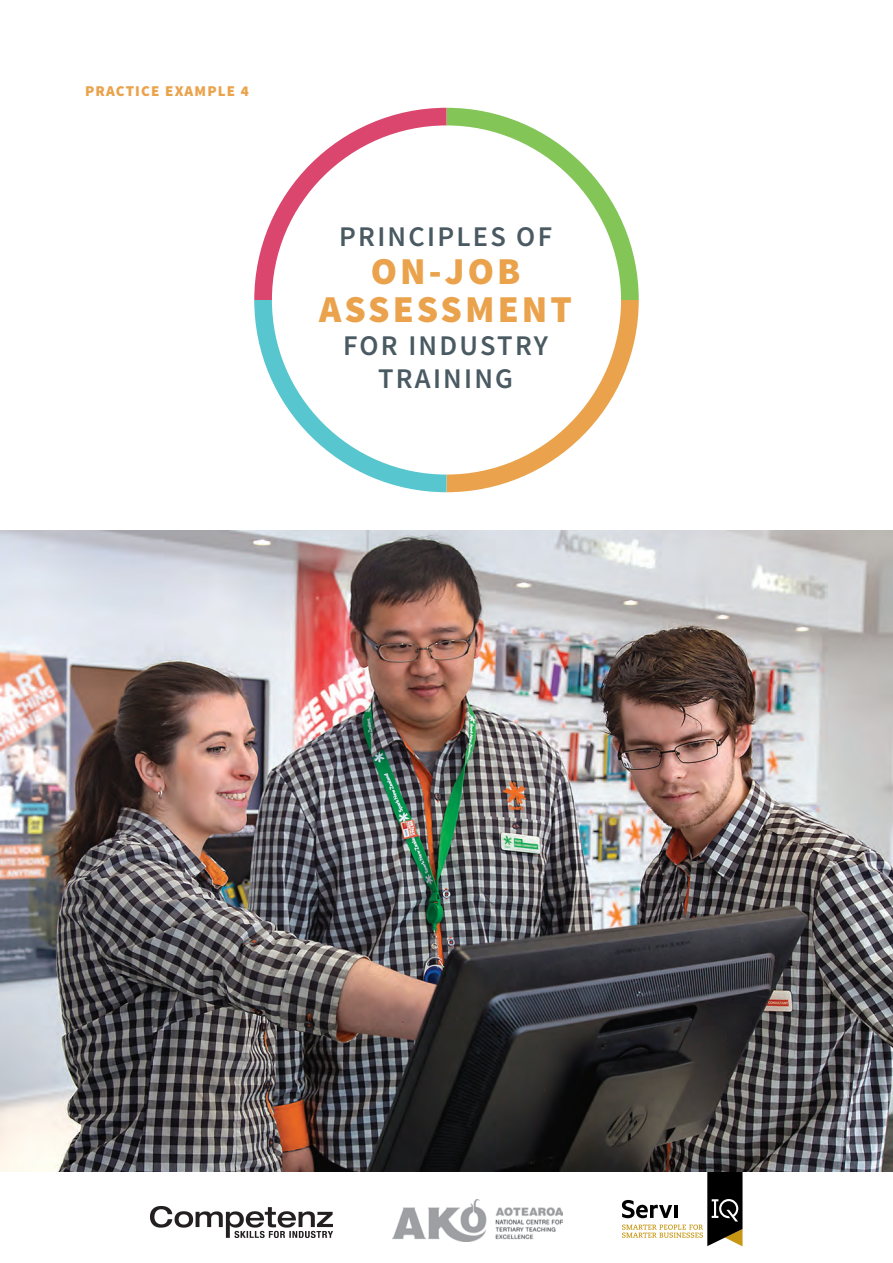
<style>
.page{position:relative;width:893px;height:1263px;background:#fff}
.page>*{position:absolute;margin:0;border:0;box-sizing:border-box;transform-origin:0 0}
.t1{font:900 38.1px/38.1px "Source Sans Pro";letter-spacing:.08em;color:#eaa34c;text-align:center}
.t2{font:600 28.5px/32.8px "Source Sans Pro";letter-spacing:.08em;color:#4a5a62;text-align:center}
.t3{font:900 15px "Source Sans Pro";letter-spacing:.08em;color:#eaa34c}
</style>
<div class="page">
<svg style="left:254px;top:108px;width:385px;height:384px"></svg>
<svg style="left:622px;top:1171px;width:120px;height:75px"></svg>
<img style="left:0;top:531px;width:893px;height:640px">
<img style="left:392px;top:1199px;width:170px;height:42px">
<img style="left:150px;top:1206px;width:183px;height:32px">
<p class="t3" style="left:85px;top:82px;width:165px">PRACTICE EXAMPLE 4</p>
<h2 class="t2" style="left:339px;top:221px;width:214px">PRINCIPLES OF</h2>
<p class="t1" style="left:319px;top:254px;width:254px">ON-JOB<br>ASSESSMENT</p>
<h2 class="t2" style="left:343px;top:330px;width:206px">FOR INDUSTRY<br>TRAINING</h2>
</div>
